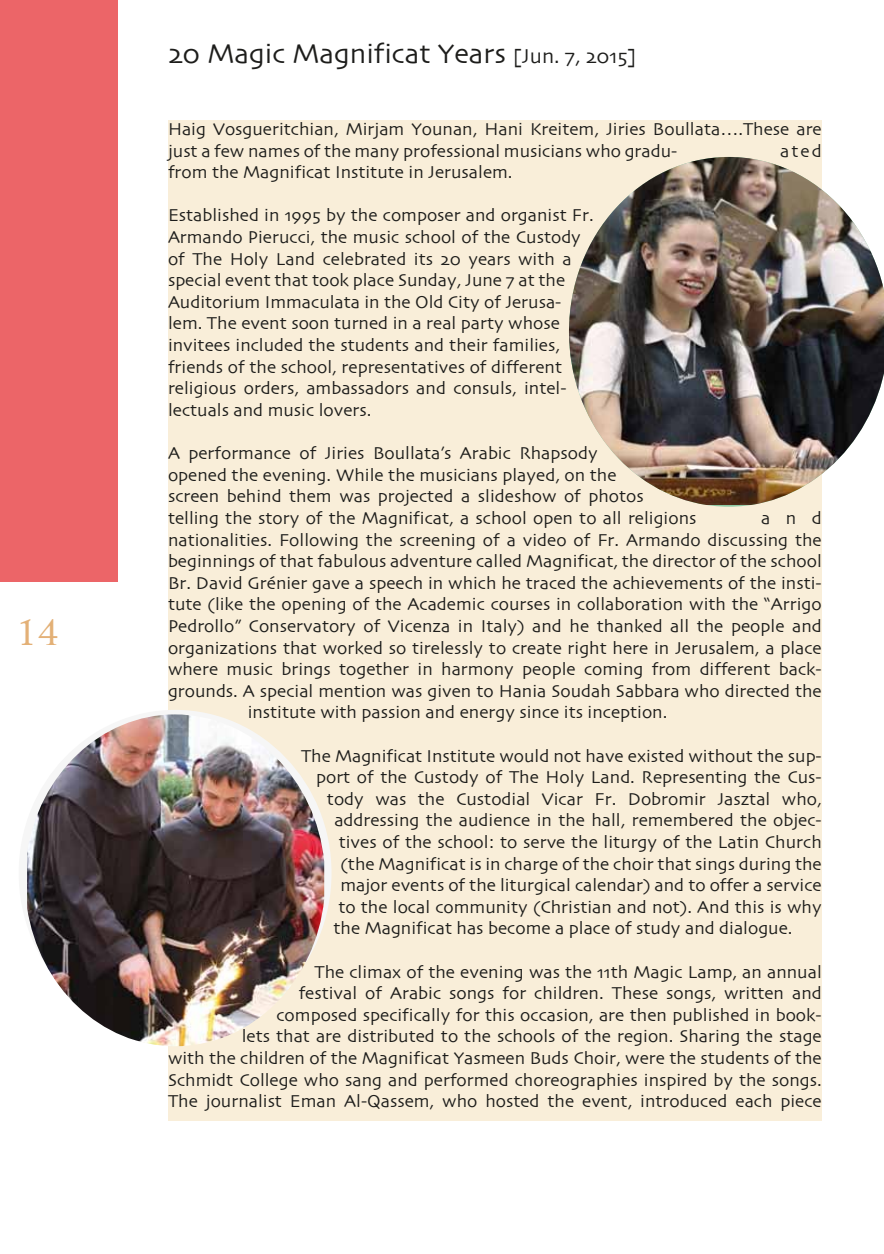
<style>
.page{position:relative;width:884px;height:1254px;background:#fff}
.page>*{position:absolute;margin:0;border:0;box-sizing:border-box;transform-origin:0 0}
.t1{font:40.5px "Footlight MT Light";color:#e3b076}
.t2{font:28.5px "Skia";color:#1d1d1b}
.t3{font:18px/21.6px "Skia";color:#1d1d1b}
.s1{font-size:21px}
</style>
<div class="page">
<div style="left:168px;top:120px;width:654px;height:1001px;background:#f9eed9"></div>
<div style="left:19px;top:710px;width:313px;height:326px;background:#f6f6f6;border-radius:50%"></div>
<div style="left:0;top:0;width:117px;height:582px;background:#ec6568"></div>
<img style="left:569px;top:157px;width:315px;height:348px">
<img style="left:27px;top:714px;width:297px;height:332px;border-radius:145px">
<h1 class="t1" style="left:15px;top:617px;width:46px">14</h1>
<h2 class="t2" style="left:168px;top:41px;width:470px">20 Magic Magnificat Years <span class="s1">[Jun. 7, 2015]</span></h2>
<p class="t3" style="left:168px;top:119px;width:655px">Haig Vosgueritchian, Mirjam Younan, Hani Kreitem, Jiries Boullata….These are just a few names of the many professional musicians who gradu-</p>
<p class="t3" style="left:780px;top:141px;width:43px">ated</p>
<p class="t3" style="left:168px;top:162px;width:346px">from the Magnificat Institute in Jerusalem.</p>
<p class="t3" style="left:168px;top:206px;width:427px">Established in 1995 by the composer and organist Fr.<br>Armando Pierucci, the music school of the Custody of The Holy Land celebrated its 20 years with a special event that took place Sunday, June 7 at the Auditorium Immaculata in the Old City of Jerusa&shy;lem. The event soon turned in a real party whose invitees included the students and their families, friends of the school, representatives of different religious orders, ambassadors and consuls, intel&shy;lectuals and music lovers.</p>
<p class="t3" style="left:168px;top:443px;width:530px">A performance of Jiries Boullata’s Arabic Rhapsody<br>opened the evening. While the musicians played, on the<br>screen behind them was projected a slideshow of photos telling the story of the Magnificat, a school open to all religions</p>
<p class="t3" style="left:761px;top:508px;width:62px">and</p>
<p class="t3" style="left:168px;top:530px;width:655px">nationalities. Following the screening of a video of Fr. Armando discussing the</p>
<p class="t3" style="left:168px;top:551px;width:655px">beginnings of that fabulous adventure called Magnificat, the director of the school</p>
<p class="t3" style="left:168px;top:573px;width:655px">Br. David Grénier gave a speech in which he traced the achievements of the insti-</p>
<p class="t3" style="left:168px;top:594px;width:655px">tute (like the opening of the Academic courses in collaboration with the “Arrigo</p>
<p class="t3" style="left:168px;top:616px;width:655px">Pedrollo” Conservatory of Vicenza in Italy) and he thanked all the people and</p>
<p class="t3" style="left:168px;top:638px;width:655px">organizations that worked so tirelessly to create right here in Jerusalem, a place</p>
<p class="t3" style="left:168px;top:659px;width:655px">where music brings together in harmony people coming from different back-</p>
<p class="t3" style="left:168px;top:681px;width:655px">grounds. A special mention was given to Hania Soudah Sabbara who directed the</p>
<p class="t3" style="left:248px;top:702px;width:421px">institute with passion and energy since its inception.</p>
<p class="t3" style="left:301px;top:746px;width:522px">The Magnificat Institute would not have existed without the sup-</p>
<p class="t3" style="left:316px;top:767px;width:507px">port of the Custody of The Holy Land. Representing the Cus-</p>
<p class="t3" style="left:327px;top:789px;width:496px">tody was the Custodial Vicar Fr. Dobromir Jasztal who,</p>
<p class="t3" style="left:334px;top:810px;width:489px">addressing the audience in the hall, remembered the objec-</p>
<p class="t3" style="left:339px;top:832px;width:484px">tives of the school: to serve the liturgy of the Latin Church</p>
<p class="t3" style="left:340px;top:854px;width:483px">(the Magnificat is in charge of the choir that sings during the</p>
<p class="t3" style="left:340px;top:875px;width:483px">major events of the liturgical calendar) and to offer a service</p>
<p class="t3" style="left:338px;top:897px;width:485px">to the local community (Christian and not). And this is why</p>
<p class="t3" style="left:334px;top:918px;width:461px">the Magnificat has become a place of study and dialogue.</p>
<p class="t3" style="left:168px;top:962px;width:655px;text-align:right">The climax of the evening was the 11th Magic Lamp, an annual<br>festival of Arabic songs for children. These songs, written and<br>composed specifically for this occasion, are then published in book-<br>lets that are distributed to the schools of the region. Sharing the stage<br>with the children of the Magnificat Yasmeen Buds Choir, were the students of the Schmidt College who sang and performed choreographies inspired by the songs.<br>The journalist Eman Al-Qassem, who hosted the event, introduced each piece</p>
</div>
